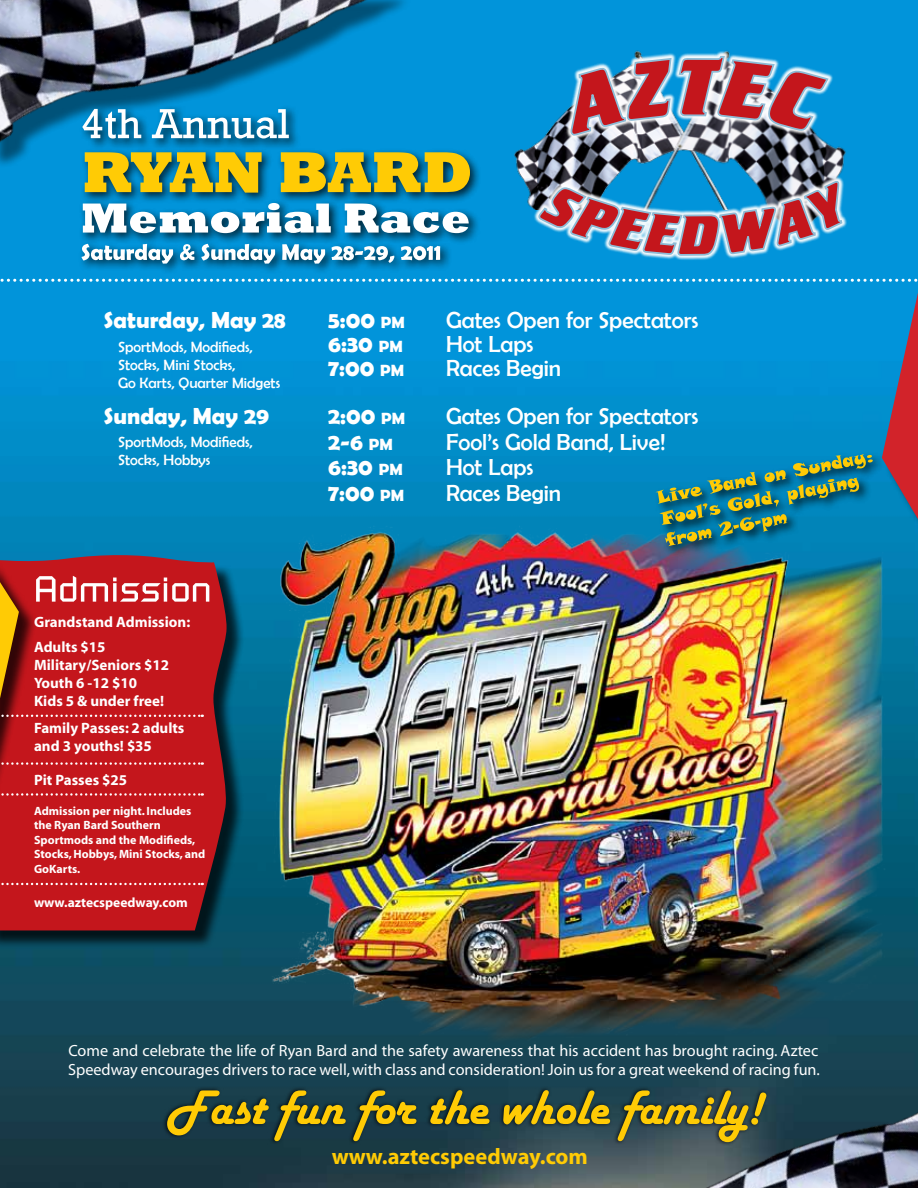
<style>
.page{position:relative;width:918px;height:1188px;background:#fff}
.page>*{position:absolute;margin:0;border:0;box-sizing:border-box;transform-origin:0 0}
.t1{font:84.6px "Crillee Extra Bold Italic Std";color:#c4161c}
.t2{font:58.95px "Crillee Extra Bold Italic Std";color:#c4161c}
.t3{font:23.25px "Berlin Sans FB";color:#fff}
.t4{font:700 23.25px "Berlin Sans FB Demi";color:#fff}
.t5{font:700 22.5px "Myriad";color:#ffcb05}
.t6{font:16.2px/19.5px "Myriad";color:#fff}
.t7{font:700 15px/18px "Myriad";color:#fff}
.t8{font:15px/18px "Berlin Sans FB";color:#fff}
.t9{font:700 13.5px "Myriad";color:#fff}
.t10{font:700 12px/14.4px "Myriad";color:#fff}
.s1{font-size:16.35px}
</style>
<div class="page">
<img style="left:0;top:0;width:918px;height:1188px">
<div style="left:0;top:0;width:413px;height:168px;background:#000;opacity:.45"></div>
<img style="left:0;top:0;width:429px;height:144px">
<div style="left:80px;top:148px;width:402px;height:57px;background:#000;opacity:.75"></div>
<svg style="left:85px;top:152px;width:385px;height:41px"></svg>
<div style="left:78px;top:240px;width:374px;height:35px;background:#000;opacity:.75"></div>
<svg style="left:81px;top:245px;width:359px;height:19px"></svg>
<div style="left:79px;top:199px;width:401px;height:46px;background:#000;opacity:.75"></div>
<svg style="left:83px;top:203px;width:386px;height:30px"></svg>
<div style="left:79px;top:105px;width:221px;height:45px;background:#000;opacity:.75"></div>
<svg style="left:82px;top:109px;width:207px;height:29px"></svg>
<svg style="left:0;top:279px;width:885px;height:3px"></svg>
<div style="left:0;top:557px;width:245px;height:392px;background:#000;opacity:.75"></div>
<div style="left:0;top:554px;width:168px;height:376px;background:#c4161c"></div>
<div style="left:0;top:562px;width:37px;height:232px;background:#000;opacity:.75"></div>
<svg style="left:0;top:582px;width:19px;height:116px"></svg>
<svg style="left:0;top:715px;width:168px;height:2px"></svg>
<svg style="left:0;top:883px;width:168px;height:2px"></svg>
<svg style="left:0;top:762px;width:168px;height:3px"></svg>
<svg style="left:0;top:793px;width:168px;height:3px"></svg>
<svg style="left:36px;top:576px;width:132px;height:26px"></svg>
<div style="left:162px;top:1086px;width:607px;height:60px;background:#000;opacity:.75"></div>
<svg style="left:167px;top:1090px;width:375px;height:52px"></svg>
<img style="left:470px;top:31px;width:138px;height:179px">
<div style="left:608px;top:29px;width:254px;height:197px;background:#0194da"></div>
<div style="left:534px;top:51px;width:313px;height:210px;background:#fff;opacity:.95"></div>
<img style="left:168px;top:422px;width:725px;height:658px">
<img style="left:542px;top:1068px;width:376px;height:120px">
<div style="left:662px;top:511px;width:137px;height:47px;background:#000;opacity:.75"></div>
<div style="left:654px;top:451px;width:231px;height:65px;background:#000;opacity:.75"></div>
<svg style="left:655px;top:454px;width:218px;height:92px"></svg>
<div style="left:885px;top:132px;width:33px;height:439px;background:#000;opacity:.75"></div>
<svg style="left:882px;top:293px;width:36px;height:226px"></svg>
<svg style="left:557px;top:55px;width:273px;height:82px"></svg>
<svg style="left:537px;top:179px;width:317px;height:78px"></svg>
<h1 class="t1" style="left:675px;top:38px;width:44px">T</h1>
<h2 class="t2" style="left:678px;top:201px;width:42px">D</h2>
<h3 class="t4" style="left:104px;top:306px;width:183px">Saturday, May 28</h3>
<h3 class="t4" style="left:328px;top:306px;width:78px">5:00 <span class="s1">PM</span></h3>
<h3 class="t3" style="left:446px;top:307px;width:254px">Gates Open for Spectators</h3>
<h3 class="t4" style="left:328px;top:330px;width:76px">6:30 <span class="s1">PM</span></h3>
<h3 class="t3" style="left:446px;top:331px;width:89px">Hot Laps</h3>
<h3 class="t4" style="left:328px;top:354px;width:78px">7:00 <span class="s1">PM</span></h3>
<h3 class="t3" style="left:446px;top:355px;width:117px">Races Begin</h3>
<h3 class="t4" style="left:104px;top:403px;width:167px">Sunday, May 29</h3>
<h3 class="t4" style="left:328px;top:403px;width:79px">2:00 <span class="s1">PM</span></h3>
<h3 class="t3" style="left:446px;top:403px;width:254px">Gates Open for Spectators</h3>
<h3 class="t4" style="left:328px;top:428px;width:66px">2-6 <span class="s1">PM</span></h3>
<h3 class="t3" style="left:446px;top:429px;width:221px">Fool’s Gold Band, Live!</h3>
<h3 class="t4" style="left:328px;top:454px;width:76px">6:30 <span class="s1">PM</span></h3>
<h3 class="t3" style="left:446px;top:454px;width:89px">Hot Laps</h3>
<h3 class="t4" style="left:328px;top:480px;width:78px">7:00 <span class="s1">PM</span></h3>
<h3 class="t3" style="left:446px;top:480px;width:117px">Races Begin</h3>
<p class="t8" style="left:118px;top:337px;width:164px">SportMods, Modifieds,<br>Stocks, Mini Stocks,<br>Go Karts, Quarter Midgets</p>
<p class="t8" style="left:118px;top:433px;width:136px">SportMods, Modifieds,<br>Stocks, Hobbys</p>
<p class="t7" style="left:34px;top:610px;width:158px;line-height:24.8px">Grandstand Admission:<br>Adults $15</p>
<p class="t7" style="left:34px;top:657px;width:137px">Military/Seniors $12<br>Youth 6 -12 $10<br>Kids 5 &amp; under free!</p>
<p class="t7" style="left:34px;top:719px;width:152px">Family Passes: 2 adults and 3 youths! $35</p>
<p class="t7" style="left:34px;top:772px;width:95px">Pit Passes $25</p>
<p class="t10" style="left:34px;top:804px;width:173px">Admission per night. Includes the Ryan Bard Southern<br>Sportmods and the Modifieds,<br>Stocks, Hobbys, Mini Stocks, and<br>GoKarts.</p>
<p class="t9" style="left:34px;top:896px;width:155px">www.aztecspeedway.com</p>
<p class="t6" style="left:68px;top:1041px;width:753px">Come and celebrate the life of Ryan Bard and the safety awareness that his accident has brought racing. Aztec<br>Speedway encourages drivers to race well, with class and consideration! Join us for a great weekend of racing fun.</p>
<h3 class="t5" style="left:332px;top:1145px;width:258px">www.aztecspeedway.com</h3>
</div>
